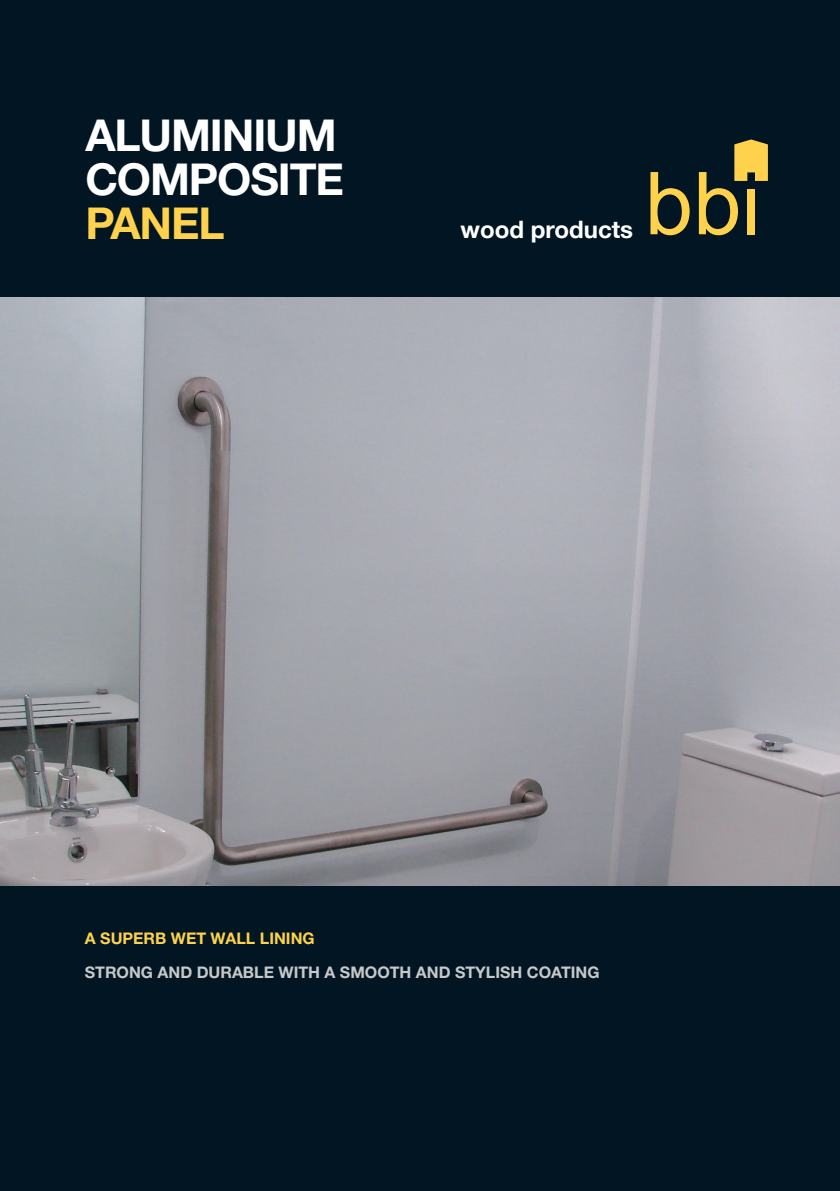
<style>
.page{position:relative;width:840px;height:1191px;background:#fff}
.page>*{position:absolute;margin:0;border:0;box-sizing:border-box;transform-origin:0 0}
.t1{font:700 44px/44px "Helvetica Neue LT Std";letter-spacing:-.025em;color:#fff}
.t2{font:700 44px "Helvetica Neue LT Std";letter-spacing:-.025em;color:#fed24c}
.t3{font:700 24px "Helvetica Neue";color:#fff}
.t4{font:700 16px "Helvetica Neue LT Std";color:#c7c8ca}
.t5{font:700 16px "Helvetica Neue LT Std";color:#fed24c}
</style>
<div class="page">
<div style="left:0;top:0;width:839px;height:1191px;background:#011622"></div>
<img style="left:0;top:298px;width:839px;height:588px">
<svg style="left:650px;top:172px;width:39px;height:63px"></svg>
<svg style="left:698px;top:139px;width:69px;height:96px"></svg>
<h1 class="t1" style="left:85px;top:112px;width:260px">ALUMINIUM<br>COMPOSITE</h1>
<h1 class="t2" style="left:85px;top:196px;width:141px">PANEL</h1>
<h2 class="t3" style="left:460px;top:210px;width:174px">wood products</h2>
<p class="t5" style="left:85px;top:928px;width:231px">A SUPERB WET WALL LINING</p>
<p class="t4" style="left:85px;top:962px;width:516px">STRONG AND DURABLE WITH A SMOOTH AND STYLISH COATING</p>
</div>
